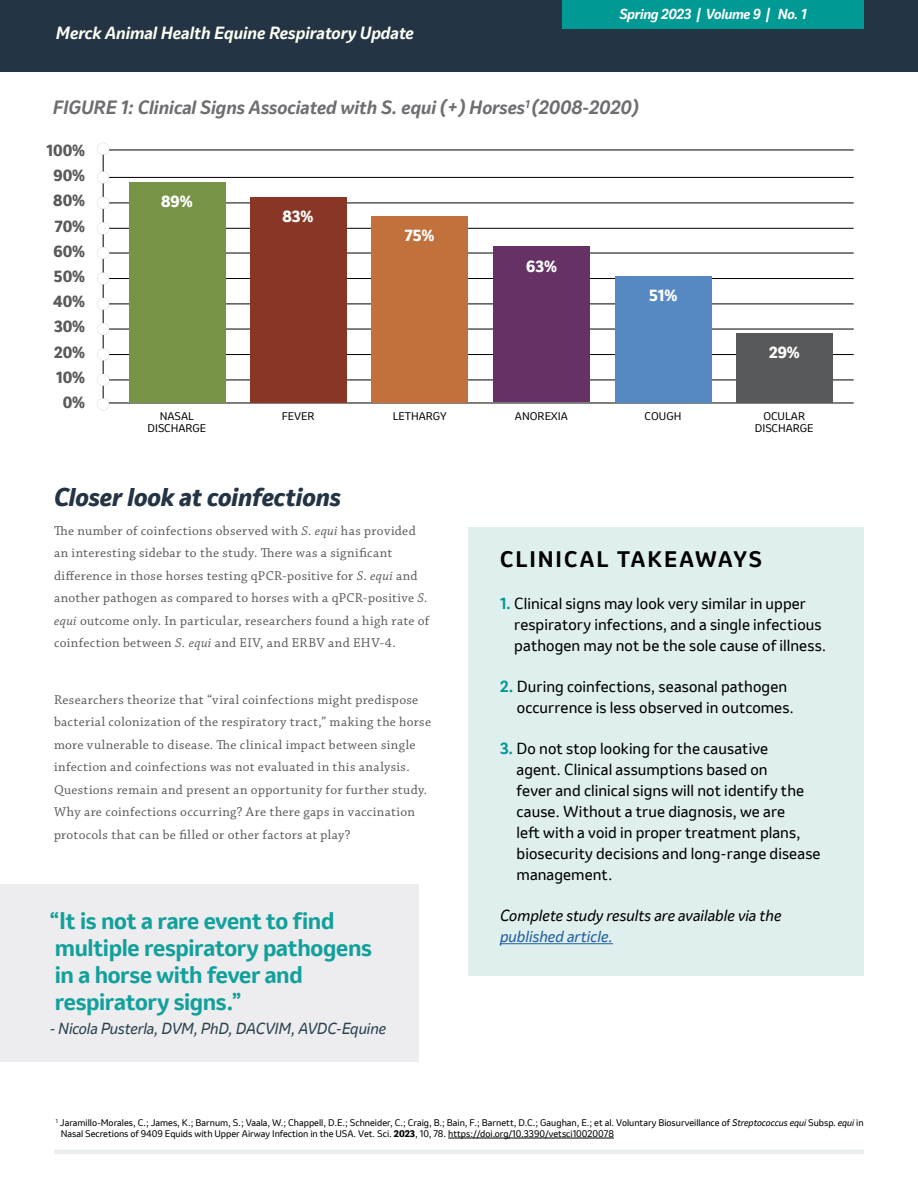
<style>
.page{position:relative;width:918px;height:1188px;background:#fff}
.page>*{position:absolute;margin:0;border:0;box-sizing:border-box;transform-origin:0 0}
.t1{font:italic 800 24px "Invention";letter-spacing:-.005em;color:#243444}
.t2{font:700 22.5px/27px "Invention";letter-spacing:-.015em;color:#009994}
.t3{font:700 21px "Invention";letter-spacing:.095em;color:#000}
.t4{font:italic 700 18px "Invention";color:#6d6e71}
.t5{font:italic 700 16.5px "Invention";color:#fcfff5}
.t6{font:15px/21px "Invention";letter-spacing:.005em;color:#000}
.t7{font:italic 15px "Invention";letter-spacing:-.005em;color:#193441}
.t8{font:italic 15px "Invention";letter-spacing:.005em;color:#000}
.t9{font:800 15px/25.2px "Invention";color:#58595b;text-align:right}
.t10{font:800 15px "Invention";color:#fff}
.t11{font:italic 15px "Invention";letter-spacing:.005em;color:#215e9e}
.t12{font:13.5px/22.5px "Chaparral Pro";letter-spacing:.025em;color:#58595b}
.t13{font:italic 700 13.5px "Invention";letter-spacing:-.02em;color:#fff}
.t14{font:10.35px/12.5px "Invention";color:#000;text-align:center}
.t15{font:9px/10.8px "Invention";color:#000}
.s1{font-style:italic}
.s2{font-weight:700;color:#009994}
.s3{font-weight:800}
</style>
<div class="page">
<div style="left:468px;top:527px;width:396px;height:449px;background:#dfefee"></div>
<hr style="left:54px;top:1150px;width:810px;height:4px;background:#e9eeeb">
<div style="left:0;top:0;width:918px;height:72px;background:#243444"></div>
<div style="left:562px;top:0;width:302px;height:28px;background:#009994"></div>
<hr style="left:500px;top:943px;width:113px;height:1px;background:#215e9e">
<div style="left:0;top:885px;width:418px;height:177px;background:#ecebee"></div>
<hr style="left:103px;top:149px;width:1px;height:258px;background:#000">
<hr style="left:103px;top:150px;width:751px;height:1px;background:#000">
<hr style="left:103px;top:177px;width:751px;height:1px;background:#000">
<hr style="left:103px;top:228px;width:751px;height:1px;background:#000">
<hr style="left:103px;top:203px;width:751px;height:1px;background:#000">
<hr style="left:103px;top:253px;width:751px;height:1px;background:#000">
<hr style="left:103px;top:278px;width:751px;height:1px;background:#000">
<hr style="left:103px;top:304px;width:751px;height:1px;background:#000">
<hr style="left:103px;top:329px;width:751px;height:1px;background:#000">
<hr style="left:103px;top:354px;width:751px;height:1px;background:#000">
<hr style="left:103px;top:380px;width:751px;height:1px;background:#000">
<hr style="left:103px;top:403px;width:751px;height:1px;background:#000">
<svg style="left:97px;top:348px;width:12px;height:13px"></svg>
<svg style="left:97px;top:374px;width:12px;height:12px"></svg>
<svg style="left:97px;top:323px;width:12px;height:12px"></svg>
<svg style="left:97px;top:272px;width:12px;height:13px"></svg>
<svg style="left:97px;top:298px;width:12px;height:12px"></svg>
<svg style="left:97px;top:247px;width:12px;height:12px"></svg>
<svg style="left:97px;top:222px;width:12px;height:12px"></svg>
<svg style="left:97px;top:197px;width:12px;height:12px"></svg>
<svg style="left:97px;top:398px;width:12px;height:12px"></svg>
<svg style="left:97px;top:171px;width:12px;height:13px"></svg>
<svg style="left:97px;top:143px;width:12px;height:12px"></svg>
<div style="left:250px;top:197px;width:96px;height:205px;background:#8a3627"></div>
<div style="left:372px;top:216px;width:96px;height:186px;background:#c3713c"></div>
<div style="left:494px;top:246px;width:96px;height:156px;background:#663165"></div>
<div style="left:615px;top:276px;width:96px;height:126px;background:#5689c2"></div>
<div style="left:737px;top:333px;width:96px;height:69px;background:#58595b"></div>
<div style="left:129px;top:182px;width:96px;height:220px;background:#769346"></div>
<hr style="left:448px;top:1138px;width:166px;height:1px;background:#000">
<p class="t5" style="left:56px;top:21px;width:360px">Merck Animal Health Equine Respiratory Update</p>
<p class="t13" style="left:619px;top:4px;width:189px">Spring 2023 | Volume 9 | No. 1</p>
<h3 class="t4" style="left:53px;top:94px;width:587px">FIGURE 1: Clinical Signs Associated with S. equi (+) Horses<sup>1</sup> (2008-2020)</h3>
<p class="t9" style="left:47px;top:138px;width:40px">100%<br>90%<br>80%<br>70%<br>60%<br>50%<br>40%<br>30%<br>20%<br>10%<br>0%</p>
<p class="t10" style="left:161px;top:190px;width:33px">89%</p>
<p class="t10" style="left:282px;top:205px;width:33px">83%</p>
<p class="t10" style="left:405px;top:225px;width:31px">75%</p>
<p class="t10" style="left:526px;top:255px;width:32px">63%</p>
<p class="t10" style="left:649px;top:284px;width:30px">51%</p>
<p class="t10" style="left:769px;top:341px;width:32px">29%</p>
<p class="t14" style="left:148px;top:409px;width:60px">NASAL<br>DISCHARGE</p>
<p class="t14" style="left:282px;top:409px;width:34px">FEVER</p>
<p class="t14" style="left:393px;top:409px;width:56px">LETHARGY</p>
<p class="t14" style="left:515px;top:409px;width:55px">ANOREXIA</p>
<p class="t14" style="left:645px;top:409px;width:38px">COUGH</p>
<p class="t14" style="left:755px;top:409px;width:60px">OCULAR<br>DISCHARGE</p>
<h1 class="t1" style="left:54px;top:479px;width:288px">Closer look at coinfections</h1>
<p class="t12" style="left:54px;top:520px;width:377px">The number of coinfections observed with <span class="s1">S. equi</span> has provided an interesting sidebar to the study. There was a significant difference in those horses testing qPCR-positive for <span class="s1">S. equi</span> and another pathogen as compared to horses with a qPCR-positive <span class="s1">S. equi</span> outcome only. In particular, researchers found a high rate of coinfection between <span class="s1">S. equi</span> and EIV, and ERBV and EHV-4.</p>
<p class="t12" style="left:54px;top:689px;width:379px">Researchers theorize that “viral coinfections might predispose bacterial colonization of the respiratory tract,” making the horse more vulnerable to disease. The clinical impact between single infection and coinfections was not evaluated in this analysis.<br>Questions remain and present an opportunity for further study.<br>Why are coinfections occurring? Are there gaps in vaccination protocols that can be filled or other factors at play?</p>
<h2 class="t2" style="left:49px;top:907px;width:324px">“It is not a rare event to find multiple respiratory pathogens in a horse with fever and respiratory signs.”</h2>
<p class="t7" style="left:49px;top:1017px;width:338px">- Nicola Pusterla, DVM, PhD, DACVIM, AVDC-Equine</p>
<h3 class="t3" style="left:500px;top:545px;width:263px">CLINICAL TAKEAWAYS</h3>
<p class="t6" style="left:514px;top:593px;width:314px;text-indent:-14px"><span class="s2">1.</span> Clinical signs may look very similar in upper respiratory infections, and a single infectious pathogen may not be the sole cause of illness.</p>
<p class="t6" style="left:517px;top:676px;width:279px;text-indent:-17px"><span class="s2">2.</span> During coinfections, seasonal pathogen occurrence is less observed in outcomes.</p>
<p class="t6" style="left:517px;top:738px;width:306px;text-indent:-17px"><span class="s2">3.</span> Do not stop looking for the causative<br>agent. Clinical assumptions based on<br>fever and clinical signs will not identify the cause. Without a true diagnosis, we are<br>left with a void in proper treatment plans, biosecurity decisions and long-range disease management.</p>
<p class="t8" style="left:500px;top:905px;width:283px">Complete study results are available via the</p>
<p class="t11" style="left:500px;top:926px;width:114px">published article.</p>
<p class="t15" style="left:61px;top:1118px;width:804px;text-indent:-5px"><sup>1</sup> Jaramillo-Morales, C.; James, K.; Barnum, S.; Vaala, W.; Chappell, D.E.; Schneider, C.; Craig, B.; Bain, F.; Barnett, D.C.; Gaughan, E.; et al. Voluntary Biosurveillance of <span class="s1">Streptococcus equi</span> Subsp. <span class="s1">equi</span> in<br>Nasal Secretions of 9409 Equids with Upper Airway Infection in the USA. Vet. Sci. <span class="s3">2023</span>, 10, 78. https://doi.org/10.3390/vetsci10020078</p>
</div>
